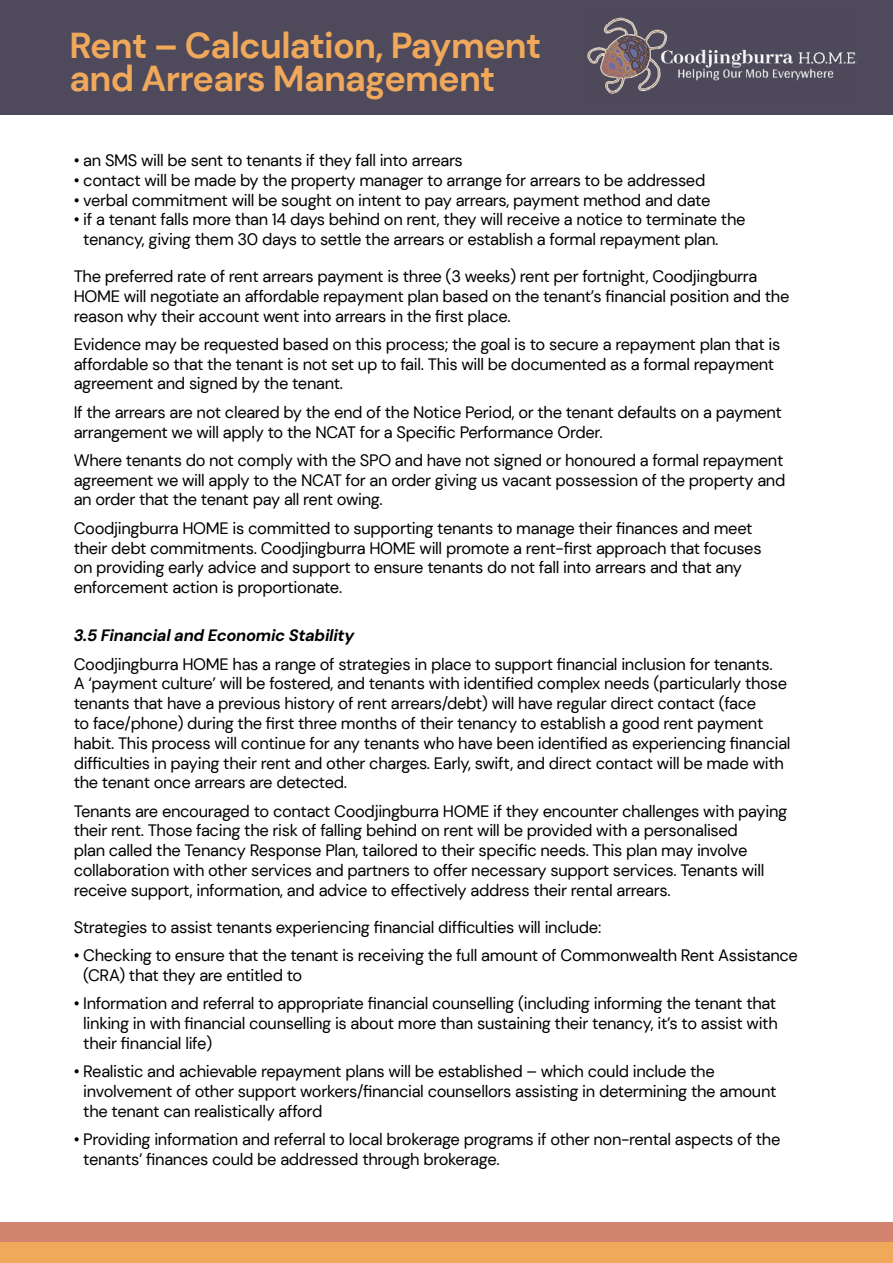
<style>
.page{position:relative;width:893px;height:1263px;background:#fff}
.page>*{position:absolute;margin:0;border:0;box-sizing:border-box;transform-origin:0 0}
.t1{font:700 36px/33px "DM Sans";letter-spacing:-.02em;color:#f0a85b}
.t2{font:16.5px/19.8px "DM Sans";letter-spacing:-.02em;color:#000}
.t3{font:italic 700 16.5px "DM Sans";letter-spacing:-.02em;color:#000}
</style>
<div class="page">
<div style="left:0;top:1223px;width:893px;height:20px;background:#d3846e"></div>
<div style="left:0;top:0;width:893px;height:115px;background:#4e4a5b"></div>
<div style="left:0;top:1242px;width:893px;height:21px;background:#f0a85b"></div>
<img style="left:587px;top:17px;width:270px;height:77px">
<h1 class="t1" style="left:69px;top:29px;width:473px">Rent – Calculation, Payment and Arrears Management</h1>
<p class="t2" style="left:74px;top:150px;width:391px">• an SMS will be sent to tenants if they fall into arrears</p>
<p class="t2" style="left:74px;top:170px;width:633px">• contact will be made by the property manager to arrange for arrears to be addressed</p>
<p class="t2" style="left:74px;top:190px;width:638px">• verbal commitment will be sought on intent to pay arrears, payment method and date</p>
<p class="t2" style="left:83px;top:210px;width:664px;text-indent:-10px">• if a tenant falls more than 14 days behind on rent, they will receive a notice to terminate the tenancy, giving them 30 days to settle the arrears or establish a formal repayment plan.</p>
<p class="t2" style="left:74px;top:266px;width:717px">The preferred rate of rent arrears payment is three (3 weeks) rent per fortnight, Coodjingburra<br>HOME will negotiate an affordable repayment plan based on the tenant’s financial position and the reason why their account went into arrears in the first place.</p>
<p class="t2" style="left:74px;top:334px;width:708px">Evidence may be requested based on this process; the goal is to secure a repayment plan that is affordable so that the tenant is not set up to fail. This will be documented as a formal repayment agreement and signed by the tenant.</p>
<p class="t2" style="left:74px;top:402px;width:710px">If the arrears are not cleared by the end of the Notice Period, or the tenant defaults on a payment arrangement we will apply to the NCAT for a Specific Performance Order.</p>
<p class="t2" style="left:74px;top:450px;width:713px">Where tenants do not comply with the SPO and have not signed or honoured a formal repayment agreement we will apply to the NCAT for an order giving us vacant possession of the property and an order that the tenant pay all rent owing.</p>
<p class="t2" style="left:74px;top:518px;width:689px">Coodjingburra HOME is committed to supporting tenants to manage their finances and meet their debt commitments. Coodjingburra HOME will promote a rent-first approach that focuses on providing early advice and support to ensure tenants do not fall into arrears and that any enforcement action is proportionate.</p>
<p class="t3" style="left:74px;top:625px;width:282px">3.5 Financial and Economic Stability</p>
<p class="t2" style="left:74px;top:654px;width:718px">Coodjingburra HOME has a range of strategies in place to support financial inclusion for tenants.<br>A ‘payment culture’ will be fostered, and tenants with identified complex needs (particularly those tenants that have a previous history of rent arrears/debt) will have regular direct contact (face<br>to face/phone) during the first three months of their tenancy to establish a good rent payment habit. This process will continue for any tenants who have been identified as experiencing financial difficulties in paying their rent and other charges. Early, swift, and direct contact will be made with the tenant once arrears are detected.</p>
<p class="t2" style="left:74px;top:801px;width:715px">Tenants are encouraged to contact Coodjingburra HOME if they encounter challenges with paying their rent. Those facing the risk of falling behind on rent will be provided with a personalised<br>plan called the Tenancy Response Plan, tailored to their specific needs. This plan may involve collaboration with other services and partners to offer necessary support services. Tenants will receive support, information, and advice to effectively address their rental arrears.</p>
<p class="t2" style="left:74px;top:917px;width:529px">Strategies to assist tenants experiencing financial difficulties will include:</p>
<p class="t2" style="left:83px;top:945px;width:716px;text-indent:-10px">• Checking to ensure that the tenant is receiving the full amount of Commonwealth Rent Assistance (CRA) that they are entitled to</p>
<p class="t2" style="left:83px;top:993px;width:696px;text-align:justify;text-indent:-10px">• Information and referral to appropriate financial counselling (including informing the tenant that linking in with financial counselling is about more than sustaining their tenancy, it’s to assist with their financial life)</p>
<p class="t2" style="left:83px;top:1061px;width:695px;text-indent:-10px">• Realistic and achievable repayment plans will be established – which could include the involvement of other support workers/financial counsellors assisting in determining the amount the tenant can realistically afford</p>
<p class="t2" style="left:83px;top:1129px;width:699px;text-indent:-10px">• Providing information and referral to local brokerage programs if other non-rental aspects of the tenants’ finances could be addressed through brokerage.</p>
</div>
